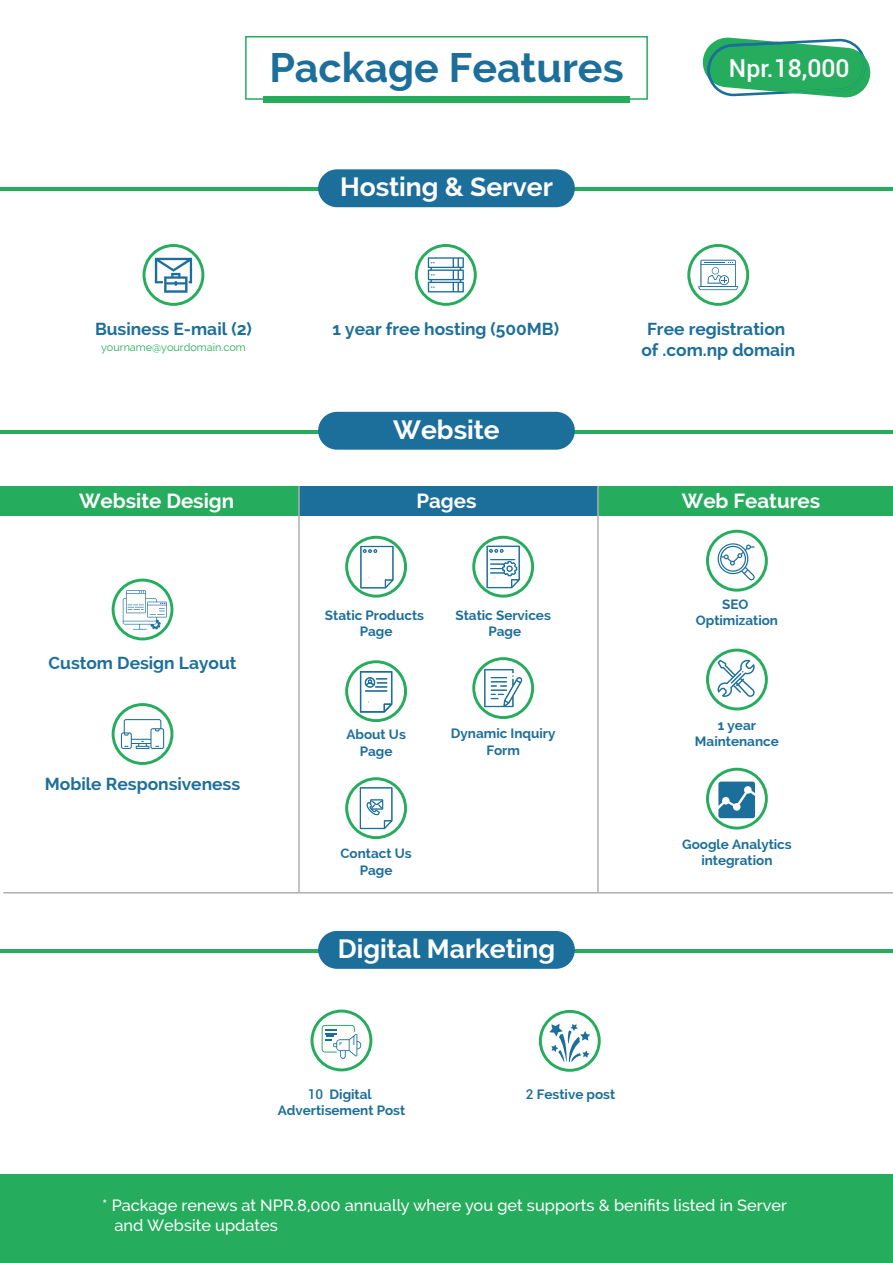
<style>
.page{position:relative;width:893px;height:1263px;background:#fff}
.page>*{position:absolute;margin:0;border:0;box-sizing:border-box;transform-origin:0 0}
.t1{font:700 41.25px "Raleway";color:#1d6f9b}
.t2{font:700 26.55px "Raleway";color:#fff}
.t3{font:500 24.75px "Roboto";color:#fff}
.t4{font:700 20.55px "Raleway";color:#fff}
.t5{font:700 17.4px/20.9px "Raleway";color:#1d6f9b;text-align:center}
.t6{font:500 16.35px/19.6px "Raleway";color:#fff}
.t7{font:700 13.5px/16.2px "Raleway";color:#1d6f9b;text-align:center}
.t8{font:10.8px "Raleway";color:#25ac5d}
.s1{font-family:"Roboto";font-weight:500}
</style>
<div class="page">
<div style="left:0;top:1174px;width:893px;height:89px;background:#25ac5d"></div>
<hr style="left:0;top:188px;width:893px;height:3px;background:#25ac5d">
<div style="left:318px;top:169px;width:257px;height:38px;background:#1d6f9b;border-radius:19px"></div>
<div style="left:263px;top:96px;width:366px;height:6px;background:#25ac5d"></div>
<div style="left:245px;top:36px;width:403px;height:64px;border:2px solid #25ac5d"></div>
<svg style="left:702px;top:37px;width:169px;height:61px"></svg>
<hr style="left:0;top:430px;width:893px;height:3px;background:#25ac5d">
<div style="left:318px;top:412px;width:257px;height:38px;background:#1d6f9b;border-radius:19px"></div>
<hr style="left:0;top:949px;width:893px;height:3px;background:#25ac5d">
<div style="left:318px;top:931px;width:257px;height:38px;background:#1d6f9b;border-radius:19px"></div>
<svg style="left:415px;top:244px;width:62px;height:62px"></svg>
<svg style="left:687px;top:244px;width:62px;height:62px"></svg>
<svg style="left:143px;top:244px;width:61px;height:62px"></svg>
<svg style="left:311px;top:1009px;width:61px;height:62px"></svg>
<svg style="left:539px;top:1010px;width:62px;height:62px"></svg>
<div style="left:597px;top:486px;width:296px;height:29px;background:#25ac5d"></div>
<div style="left:0;top:486px;width:302px;height:29px;background:#25ac5d"></div>
<div style="left:299px;top:486px;width:299px;height:29px;background:#1d6f9b"></div>
<hr style="left:298px;top:486px;width:2px;height:407px;background:#afafaf">
<hr style="left:597px;top:486px;width:2px;height:407px;background:#afafaf">
<svg style="left:472px;top:657px;width:62px;height:62px"></svg>
<svg style="left:472px;top:536px;width:62px;height:62px"></svg>
<svg style="left:345px;top:660px;width:62px;height:62px"></svg>
<svg style="left:345px;top:777px;width:62px;height:62px"></svg>
<svg style="left:112px;top:579px;width:61px;height:61px"></svg>
<svg style="left:112px;top:703px;width:61px;height:62px"></svg>
<svg style="left:706px;top:530px;width:62px;height:62px"></svg>
<svg style="left:706px;top:768px;width:62px;height:61px"></svg>
<svg style="left:706px;top:649px;width:62px;height:61px"></svg>
<hr style="left:3px;top:892px;width:890px;height:1px;background:#afafaf">
<svg style="left:345px;top:536px;width:62px;height:62px"></svg>
<h1 class="t1" style="left:269px;top:43px;width:356px">Package Features</h1>
<h3 class="t3" style="left:729px;top:51px;width:122px">Npr.18,000</h3>
<p class="t5" style="left:95px;top:319px;width:158px">Business E-mail (2)</p>
<p class="t8" style="left:101px;top:340px;width:146px">yourname@yourdomain.com</p>
<h2 class="t2" style="left:340px;top:172px;width:214px">Hosting &amp; Server</h2>
<p class="t5" style="left:333px;top:319px;width:228px">1 year free hosting (500MB)</p>
<p class="t5" style="left:641px;top:319px;width:155px">Free registration of .com.np domain</p>
<h2 class="t2" style="left:393px;top:414px;width:108px">Website</h2>
<h3 class="t4" style="left:79px;top:489px;width:157px">Website Design</h3>
<h3 class="t4" style="left:416px;top:489px;width:62px">Pages</h3>
<h3 class="t4" style="left:682px;top:489px;width:140px">Web Features</h3>
<p class="t5" style="left:49px;top:653px;width:189px">Custom Design Layout</p>
<p class="t5" style="left:45px;top:773px;width:197px">Mobile Responsiveness</p>
<p class="t7" style="left:325px;top:607px;width:101px">Static Products<br>Page</p>
<p class="t7" style="left:455px;top:607px;width:97px">Static Services<br>Page</p>
<p class="t7" style="left:346px;top:727px;width:61px">About Us<br>Page</p>
<p class="t7" style="left:451px;top:726px;width:106px">Dynamic Inquiry<br>Form</p>
<p class="t7" style="left:341px;top:846px;width:73px">Contact Us<br>Page</p>
<h2 class="t2" style="left:338px;top:933px;width:219px">Digital Marketing</h2>
<p class="t7" style="left:278px;top:1086px;width:129px"><span class="s1">10</span> Digital<br>Advertisement Post</p>
<p class="t7" style="left:526px;top:1086px;width:91px"><span class="s1">2</span> Festive post</p>
<p class="t7" style="left:696px;top:596px;width:84px">SEO<br>Optimization</p>
<p class="t7" style="left:695px;top:717px;width:85px">1 year<br>Maintenance</p>
<p class="t7" style="left:682px;top:836px;width:111px">Google Analytics integration</p>
<p class="t6" style="left:114px;top:1196px;width:674px;text-indent:-12px">* Package renews at NPR.8,000 annually where you get supports &amp; benifits listed in Server and Website updates</p>
</div>
